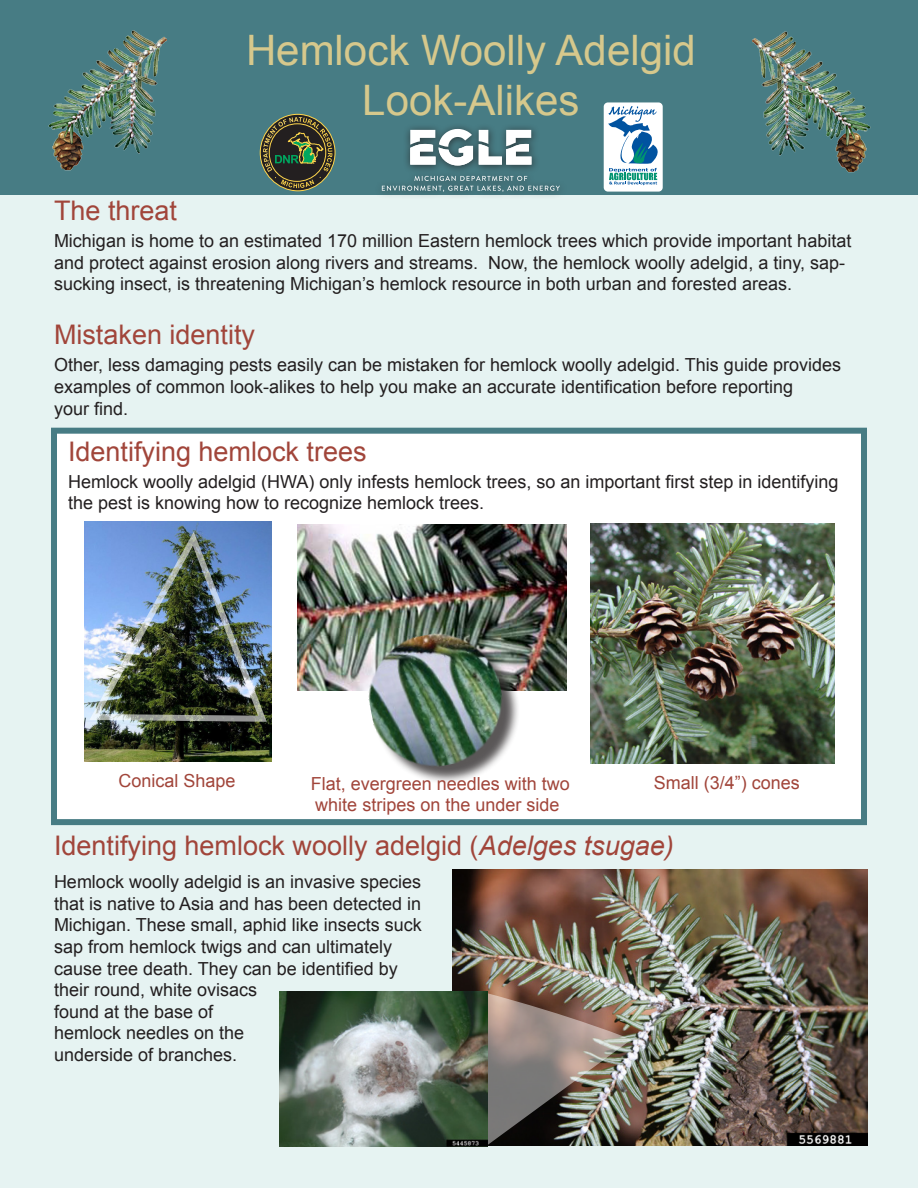
<style>
.page{position:relative;width:918px;height:1188px;background:#fff}
.page>*{position:absolute;margin:0;border:0;box-sizing:border-box;transform-origin:0 0}
.t1{font:42px/50.4px "Arial";color:#d6c88c;text-align:center}
.t2{font:27px "Arial";color:#a1453a}
.t3{font:18px/21.6px "Arial";color:#231f20}
.t4{font:18px/21.6px "Arial";color:#a1453a}
.s1{font-style:italic}
</style>
<div class="page">
<div style="left:0;top:181px;width:918px;height:1007px;background:#e6f3f2"></div>
<div style="left:51px;top:428px;width:816px;height:397px;background:#fff;border:6px solid #477c84"></div>
<div style="left:0;top:0;width:918px;height:194px;background:#477c84"></div>
<img style="left:752px;top:31px;width:119px;height:142px">
<img style="left:48px;top:30px;width:119px;height:141px">
<img style="left:591px;top:524px;width:244px;height:239px">
<img style="left:84px;top:522px;width:188px;height:239px">
<img style="left:298px;top:525px;width:269px;height:166px">
<img style="left:88px;top:531px;width:180px;height:192px">
<div style="left:372px;top:637px;width:148px;height:148px;background:#231f20;opacity:.75"></div>
<img style="left:359px;top:623px;width:154px;height:154px">
<img style="left:453px;top:870px;width:414px;height:276px">
<img style="left:487px;top:991px;width:145px;height:156px">
<img style="left:280px;top:991px;width:207px;height:156px">
<svg style="left:260px;top:114px;width:75px;height:77px"></svg>
<div style="left:260px;top:114px;width:76px;height:77px;border:1px solid #fed64d;border-radius:50%"></div>
<svg style="left:263px;top:117px;width:69px;height:71px;background:#4b5137"></svg>
<div style="left:375px;top:122px;width:193px;height:78px;background:#231f20;opacity:.75"></div>
<svg style="left:382px;top:176px;width:178px;height:16px"></svg>
<svg style="left:410px;top:129px;width:121px;height:36px;background:#abbcbf"></svg>
<div style="left:604px;top:102px;width:59px;height:90px;background:#fff;border-radius:4px"></div>
<svg style="left:608px;top:106px;width:50px;height:79px"></svg>
<p class="t1" style="left:246px;top:25px;width:451px">Hemlock Woolly Adelgid<br>Look-Alikes</p>
<p class="t2" style="left:54px;top:193px;width:125px">The threat</p>
<p class="t3" style="left:54px;top:230px;width:799px">Michigan is home to an estimated 170 million Eastern hemlock trees which provide important habitat and protect against erosion along rivers and streams. Now, the hemlock woolly adelgid, a tiny, sap&shy;sucking insect, is threatening Michigan’s hemlock resource in both urban and forested areas.</p>
<p class="t2" style="left:54px;top:317px;width:203px">Mistaken identity</p>
<p class="t3" style="left:54px;top:355px;width:789px">Other, less damaging pests easily can be mistaken for hemlock woolly adelgid. This guide provides examples of common look-alikes to help you make an accurate identification before reporting<br>your find.</p>
<p class="t2" style="left:68px;top:434px;width:300px">Identifying hemlock trees</p>
<p class="t3" style="left:68px;top:471px;width:772px">Hemlock woolly adelgid (HWA) only infests hemlock trees, so an important first step in identifying the pest is knowing how to recognize hemlock trees.</p>
<p class="t4" style="left:119px;top:770px;width:119px">Conical Shape</p>
<p class="t4" style="left:311px;top:773px;width:261px">Flat, evergreen needles with two white stripes on the under side</p>
<p class="t4" style="left:654px;top:772px;width:148px">Small (3/4”) cones</p>
<p class="t2" style="left:54px;top:828px;width:621px">Identifying hemlock woolly adelgid (<span class="s1">Adelges tsugae)</span></p>
<p class="t3" style="left:54px;top:871px;width:369px;text-align:justify">Hemlock woolly adelgid is an invasive species that is native to Asia and has been detected in Michigan. These small, aphid like insects suck</p>
<p class="t3" style="left:54px;top:936px;width:340px">sap from hemlock twigs and can ultimately</p>
<p class="t3" style="left:54px;top:958px;width:345px">cause tree death. They can be identified by their round, white ovisacs<br>found at the base of<br>hemlock needles on the<br>underside of branches.</p>
</div>
